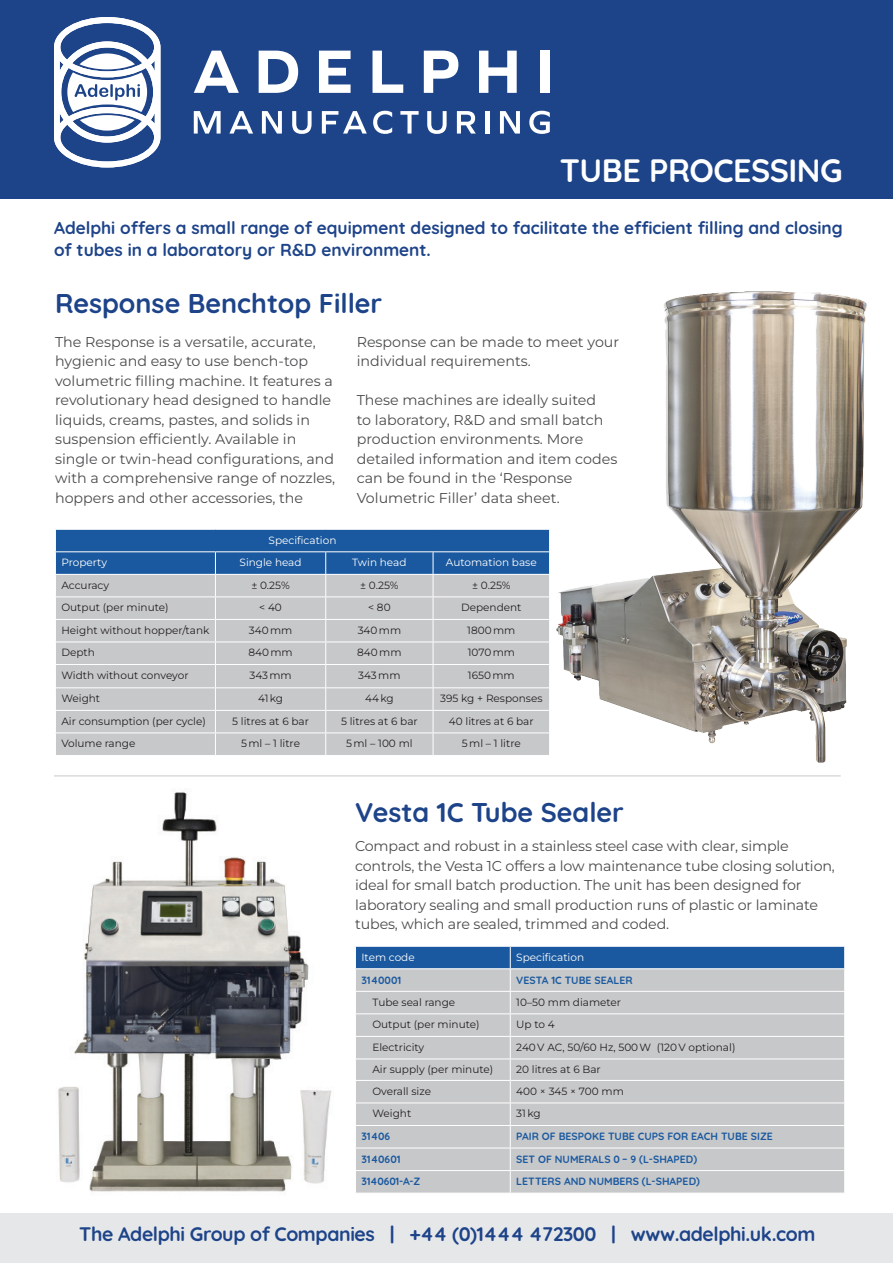
<style>
.page{position:relative;width:893px;height:1263px;background:#fff}
.page>*{position:absolute;margin:0;border:0;box-sizing:border-box;transform-origin:0 0}
.t1{font:700 32.25px "Quicksand";letter-spacing:-.015em;color:#fff}
.t2{font:700 27px "Quicksand";color:#1d4389}
.t3{font:700 19.5px "Quicksand";letter-spacing:-.02em;color:#1d4389}
.t4{font:700 17.25px/21.8px "Quicksand";color:#1d4389}
.t5{font:100 14.25px/19.5px "Montserrat";color:#4b4c4d}
.t6{font:100 10.5px "Montserrat";color:#231f20}
.t7{font:700 10.5px "Quicksand";color:#1a599f}
.t8{font:100 10.5px "Montserrat";color:#fff}
.t9{font:700 10.5px "Quicksand";letter-spacing:-.02em;color:#1a599f}
</style>
<div class="page">
<img style="left:556px;top:291px;width:311px;height:472px">
<svg style="left:355px;top:946px;width:490px;height:247px;background:#bbc2c9"></svg>
<svg style="left:55px;top:529px;width:495px;height:226px;background:#abb7c6"></svg>
<hr style="left:54px;top:775px;width:787px;height:1px;background:#c7c8ca">
<img style="left:58px;top:789px;width:274px;height:404px">
<div style="left:0;top:0;width:893px;height:199px;background:#1d4389"></div>
<div style="left:0;top:1214px;width:893px;height:49px;background:#e6e7e9"></div>
<svg style="left:54px;top:17px;width:106px;height:150px"></svg>
<svg style="left:194px;top:51px;width:45px;height:42px"></svg>
<svg style="left:259px;top:51px;width:39px;height:42px"></svg>
<svg style="left:319px;top:51px;width:32px;height:42px"></svg>
<svg style="left:372px;top:51px;width:31px;height:42px"></svg>
<svg style="left:424px;top:51px;width:34px;height:42px"></svg>
<svg style="left:479px;top:51px;width:38px;height:42px"></svg>
<div style="left:540px;top:51px;width:9px;height:42px;background:#fff"></div>
<svg style="left:194px;top:111px;width:27px;height:23px"></svg>
<svg style="left:229px;top:111px;width:24px;height:23px"></svg>
<svg style="left:262px;top:111px;width:20px;height:23px"></svg>
<svg style="left:292px;top:111px;width:20px;height:23px"></svg>
<svg style="left:322px;top:111px;width:45px;height:23px"></svg>
<svg style="left:373px;top:111px;width:19px;height:23px"></svg>
<svg style="left:400px;top:111px;width:19px;height:23px"></svg>
<svg style="left:427px;top:111px;width:20px;height:23px"></svg>
<svg style="left:457px;top:111px;width:19px;height:23px"></svg>
<hr style="left:485px;top:111px;width:4px;height:23px;background:#fff">
<svg style="left:500px;top:111px;width:20px;height:23px"></svg>
<svg style="left:529px;top:111px;width:21px;height:23px"></svg>
<p class="t1" style="left:560px;top:144px;width:284px">TUBE PROCESSING</p>
<p class="t4" style="left:54px;top:215px;width:790px">Adelphi offers a small range of equipment designed to facilitate the efficient filling and closing of tubes in a laboratory or R&amp;D environment.</p>
<p class="t2" style="left:55px;top:281px;width:329px">Response Benchtop Filler</p>
<p class="t5" style="left:55px;top:331px;width:282px">The Response is a versatile, accurate, hygienic and easy to use bench-top volumetric filling machine. It features a revolutionary head designed to handle liquids, creams, pastes, and solids in suspension efficiently. Available in single or twin-head configurations, and with a comprehensive range of nozzles, hoppers and other accessories, the</p>
<p class="t5" style="left:357px;top:331px;width:264px">Response can be made to meet your individual requirements.</p>
<p class="t5" style="left:357px;top:390px;width:262px">These machines are ideally suited<br>to laboratory, R&amp;D and small batch production environments. More detailed information and item codes can be found in the ‘Response<br>Volumetric Filler’ data sheet.</p>
<p class="t8" style="left:269px;top:533px;width:69px">Specification</p>
<p class="t8" style="left:61px;top:555px;width:47px">Property</p>
<p class="t8" style="left:240px;top:555px;width:64px">Single head</p>
<p class="t8" style="left:352px;top:555px;width:56px">Twin head</p>
<p class="t8" style="left:446px;top:555px;width:92px">Automation base</p>
<p class="t6" style="left:61px;top:578px;width:49px">Accuracy</p>
<p class="t6" style="left:251px;top:578px;width:40px">± 0.25%</p>
<p class="t6" style="left:360px;top:578px;width:40px">± 0.25%</p>
<p class="t6" style="left:472px;top:578px;width:40px">± 0.25%</p>
<p class="t6" style="left:61px;top:601px;width:109px">Output (per minute)</p>
<p class="t6" style="left:259px;top:601px;width:24px">&lt; 40</p>
<p class="t6" style="left:368px;top:601px;width:24px">&lt; 80</p>
<p class="t6" style="left:461px;top:601px;width:62px">Dependent</p>
<p class="t6" style="left:61px;top:623px;width:149px">Height without hopper/tank</p>
<p class="t6" style="left:249px;top:623px;width:45px">340 mm</p>
<p class="t6" style="left:358px;top:623px;width:45px">340 mm</p>
<p class="t6" style="left:467px;top:623px;width:50px">1800 mm</p>
<p class="t6" style="left:61px;top:646px;width:35px">Depth</p>
<p class="t6" style="left:248px;top:646px;width:46px">840 mm</p>
<p class="t6" style="left:357px;top:646px;width:46px">840 mm</p>
<p class="t6" style="left:468px;top:646px;width:49px">1070 mm</p>
<p class="t6" style="left:61px;top:668px;width:129px">Width without conveyor</p>
<p class="t6" style="left:249px;top:668px;width:44px">343 mm</p>
<p class="t6" style="left:358px;top:668px;width:44px">343 mm</p>
<p class="t6" style="left:468px;top:668px;width:48px">1650 mm</p>
<p class="t6" style="left:61px;top:691px;width:40px">Weight</p>
<p class="t6" style="left:258px;top:691px;width:27px">41 kg</p>
<p class="t6" style="left:365px;top:691px;width:30px">44 kg</p>
<p class="t6" style="left:440px;top:691px;width:104px">395 kg + Responses</p>
<p class="t6" style="left:61px;top:714px;width:146px">Air consumption (per cycle)</p>
<p class="t6" style="left:232px;top:714px;width:78px">5 litres at 6 bar</p>
<p class="t6" style="left:341px;top:714px;width:78px">5 litres at 6 bar</p>
<p class="t6" style="left:449px;top:714px;width:86px">40 litres at 6 bar</p>
<p class="t6" style="left:61px;top:737px;width:75px">Volume range</p>
<p class="t6" style="left:241px;top:737px;width:60px">5 ml – 1 litre</p>
<p class="t6" style="left:346px;top:737px;width:68px">5 ml – 100 ml</p>
<p class="t6" style="left:462px;top:737px;width:60px">5 ml – 1 litre</p>
<p class="t2" style="left:355px;top:790px;width:270px">Vesta 1C Tube Sealer</p>
<p class="t5" style="left:355px;top:836px;width:481px">Compact and robust in a stainless steel case with clear, simple controls, the Vesta 1C offers a low maintenance tube closing solution, ideal for small batch production. The unit has been designed for laboratory sealing and small production runs of plastic or laminate tubes, which are sealed, trimmed and coded.</p>
<p class="t8" style="left:361px;top:950px;width:55px">Item code</p>
<p class="t8" style="left:516px;top:950px;width:69px">Specification</p>
<p class="t7" style="left:361px;top:971px;width:41px">3140001</p>
<p class="t7" style="left:516px;top:971px;width:118px">VESTA 1C TUBE SEALER</p>
<p class="t6" style="left:372px;top:995px;width:84px">Tube seal range</p>
<p class="t6" style="left:516px;top:995px;width:106px">10–50 mm diameter</p>
<p class="t6" style="left:372px;top:1017px;width:109px">Output (per minute)</p>
<p class="t6" style="left:516px;top:1017px;width:40px">Up to 4</p>
<p class="t6" style="left:372px;top:1040px;width:53px">Electricity</p>
<p class="t6" style="left:516px;top:1040px;width:221px">240 V AC, 50/60 Hz, 500 W (120 V optional)</p>
<p class="t6" style="left:372px;top:1063px;width:122px">Air supply (per minute)</p>
<p class="t6" style="left:516px;top:1063px;width:86px">20 litres at 6 Bar</p>
<p class="t6" style="left:372px;top:1084px;width:60px">Overall size</p>
<p class="t6" style="left:516px;top:1084px;width:109px">400 × 345 × 700 mm</p>
<p class="t6" style="left:372px;top:1107px;width:40px">Weight</p>
<p class="t6" style="left:516px;top:1107px;width:26px">31 kg</p>
<p class="t7" style="left:361px;top:1128px;width:30px">31406</p>
<p class="t7" style="left:516px;top:1128px;width:258px">PAIR OF BESPOKE TUBE CUPS FOR EACH TUBE SIZE</p>
<p class="t7" style="left:361px;top:1150px;width:41px">3140601</p>
<p class="t7" style="left:516px;top:1150px;width:182px">SET OF NUMERALS 0 – 9 (L-SHAPED)</p>
<p class="t9" style="left:361px;top:1173px;width:60px">3140601-A-Z</p>
<p class="t7" style="left:516px;top:1173px;width:185px">LETTERS AND NUMBERS (L-SHAPED)</p>
<p class="t3" style="left:79px;top:1218px;width:737px">The Adelphi Group of Companies | +44 (0)1444 472300 | www.adelphi.uk.com</p>
</div>
